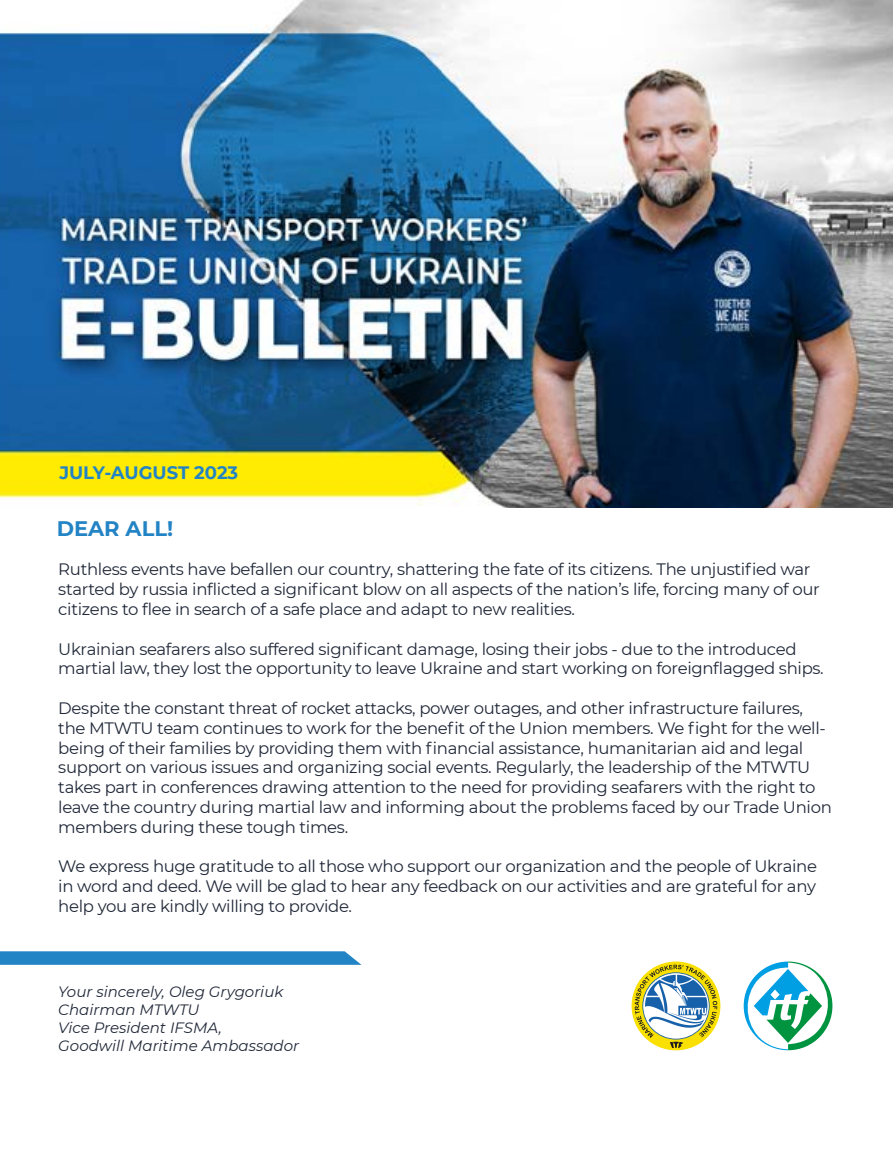
<style>
.page{position:relative;width:893px;height:1170px;background:#fff}
.page>*{position:absolute;margin:0;border:0;box-sizing:border-box;transform-origin:0 0}
.t1{font:700 21px "Montserrat";color:#2283c5}
.t2{font:700 18px "Montserrat";color:#2283c5}
.t3{font:16.5px/19.8px "Montserrat";letter-spacing:-.02em;color:#202838}
.t4{font:italic 15px/18px "Montserrat";color:#202838}
</style>
<div class="page">
<img style="left:0;top:0;width:892px;height:507px">
<svg style="left:743px;top:962px;width:90px;height:88px"></svg>
<div style="left:631px;top:962px;width:89px;height:88px;background:#fae000;border-radius:50%"></div>
<svg style="left:631px;top:965px;width:86px;height:83px"></svg>
<svg style="left:0;top:951px;width:361px;height:14px"></svg>
<p class="t2" style="left:59px;top:460px;width:180px">JULY-AUGUST 2023</p>
<p class="t1" style="left:57px;top:513px;width:118px">DEAR ALL!</p>
<p class="t3" style="left:58px;top:559px;width:763px">Ruthless events have befallen our country, shattering the fate of its citizens. The unjustified war started by russia inflicted a significant blow on all aspects of the nation’s life, forcing many of our citizens to flee in search of a safe place and adapt to new realities.</p>
<p class="t3" style="left:58px;top:638px;width:767px">Ukrainian seafarers also suffered significant damage, losing their jobs - due to the introduced martial law, they lost the opportunity to leave Ukraine and start working on foreignflagged ships.</p>
<p class="t3" style="left:58px;top:698px;width:775px">Despite the constant threat of rocket attacks, power outages, and other infrastructure failures, the MTWTU team continues to work for the benefit of the Union members. We fight for the well&shy;being of their families by providing them with financial assistance, humanitarian aid and legal support on various issues and organizing social events. Regularly, the leadership of the MTWTU takes part in conferences drawing attention to the need for providing seafarers with the right to leave the country during martial law and informing about the problems faced by our Trade Union members during these tough times.</p>
<p class="t3" style="left:58px;top:856px;width:760px;text-align:justify">We express huge gratitude to all those who support our organization and the people of Ukraine in word and deed. We will be glad to hear any feedback on our activities and are grateful for any help you are kindly willing to provide.</p>
<p class="t4" style="left:58px;top:982px;width:242px">Your sincerely, Oleg Grygoriuk<br>Chairman MTWTU<br>Vice President IFSMA,<br>Goodwill Maritime Ambassador</p>
</div>
